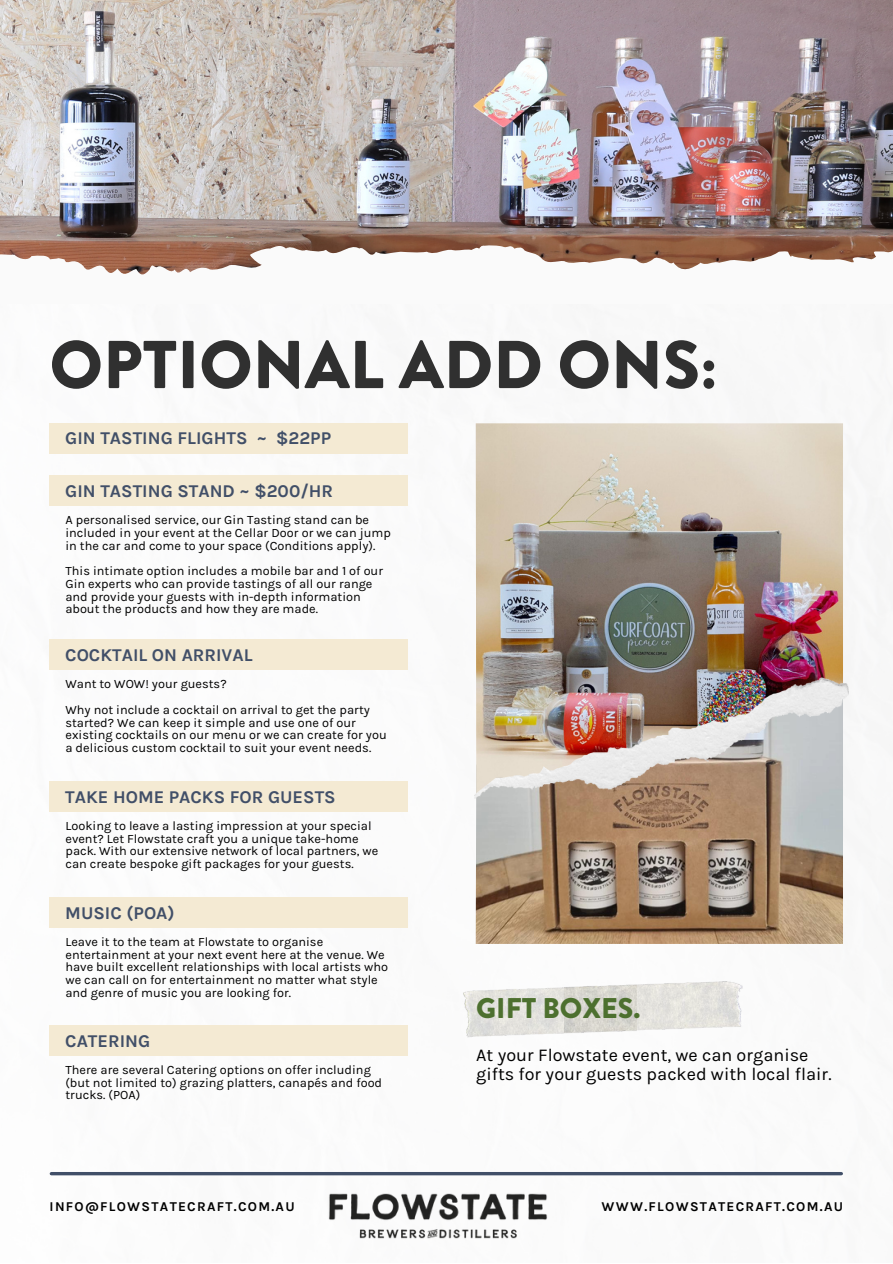
<style>
.page{position:relative;width:893px;height:1264px;background:#fff}
.page>*{position:absolute;margin:0;border:0;box-sizing:border-box;transform-origin:0 0}
.t1{font:900 67.5px "Brandon Grotesque";color:#303030}
.t2{font:900 28.5px "Brandon Grotesque";color:#4d702f}
.t3{font:700 18px "Karla";color:#414f68}
.t4{font:18px/19px "Karla";color:#000}
.t5{font:700 13.5px "Karla";letter-spacing:.095em;color:#000}
.t6{font:12.75px/12.8px "Karla";color:#000}
</style>
<div class="page">
<img style="left:328px;top:1193px;width:220px;height:46px">
<svg style="left:51px;top:1171px;width:790px;height:4px;fill:#414f68"></svg>
<img style="left:0;top:0;width:892px;height:242px">
<svg style="left:0;top:242px;width:892px;height:33px"></svg>
<img style="left:463px;top:987px;width:101px;height:51px">
<img style="left:564px;top:981px;width:179px;height:53px">
<img style="left:475px;top:798px;width:367px;height:145px">
<img style="left:475px;top:423px;width:367px;height:254px">
<img style="left:474px;top:677px;width:374px;height:121px">
<div style="left:50px;top:423px;width:358px;height:30px;background:#f4ead3"></div>
<div style="left:50px;top:476px;width:358px;height:30px;background:#f4ead3"></div>
<div style="left:50px;top:640px;width:358px;height:30px;background:#f4ead3"></div>
<div style="left:50px;top:781px;width:358px;height:30px;background:#f4ead3"></div>
<div style="left:50px;top:897px;width:358px;height:30px;background:#f4ead3"></div>
<div style="left:50px;top:1025px;width:358px;height:30px;background:#f4ead3"></div>
<p class="t1" style="left:50px;top:317px;width:669px">OPTIONAL ADD ONS:</p>
<p class="t3" style="left:65px;top:428px;width:267px">GIN TASTING FLIGHTS ~ $22PP</p>
<p class="t3" style="left:65px;top:480px;width:269px">GIN TASTING STAND ~ $200/HR</p>
<p class="t6" style="left:65px;top:513px;width:327px">A personalised service, our Gin Tasting stand can be included in your event at the Cellar Door or we can jump in the car and come to your space (Conditions apply).</p>
<p class="t6" style="left:65px;top:564px;width:319px">This intimate option includes a mobile bar and 1 of our Gin experts who can provide tastings of all our range and provide your guests with in-depth information about the products and how they are made.</p>
<p class="t3" style="left:65px;top:644px;width:189px">COCKTAIL ON ARRIVAL</p>
<p class="t6" style="left:65px;top:677px;width:163px">Want to WOW! your guests?</p>
<p class="t6" style="left:65px;top:703px;width:323px">Why not include a cocktail on arrival to get the party started? We can keep it simple and use one of our existing cocktails on our menu or we can create for you a delicious custom cocktail to suit your event needs.</p>
<p class="t3" style="left:65px;top:786px;width:272px">TAKE HOME PACKS FOR GUESTS</p>
<p class="t6" style="left:65px;top:819px;width:314px">Looking to leave a lasting impression at your special event? Let Flowstate craft you a unique take-home pack. With our extensive network of local partners, we can create bespoke gift packages for your guests.</p>
<p class="t3" style="left:65px;top:902px;width:111px">MUSIC (POA)</p>
<p class="t6" style="left:65px;top:935px;width:324px">Leave it to the team at Flowstate to organise entertainment at your next event here at the venue. We have built excellent relationships with local artists who we can call on for entertainment no matter what style and genre of music you are looking for.</p>
<p class="t3" style="left:65px;top:1030px;width:86px">CATERING</p>
<p class="t6" style="left:65px;top:1063px;width:318px">There are several Catering options on offer including (but not limited to) grazing platters, canapés and food trucks. (POA)</p>
<p class="t2" style="left:476px;top:987px;width:166px">GIFT BOXES.</p>
<p class="t4" style="left:476px;top:1045px;width:357px">At your Flowstate event, we can organise gifts for your guests packed with local flair.</p>
<p class="t5" style="left:50px;top:1198px;width:246px">INFO@FLOWSTATECRAFT.COM.AU</p>
<p class="t5" style="left:601px;top:1198px;width:243px">WWW.FLOWSTATECRAFT.COM.AU</p>
</div>
